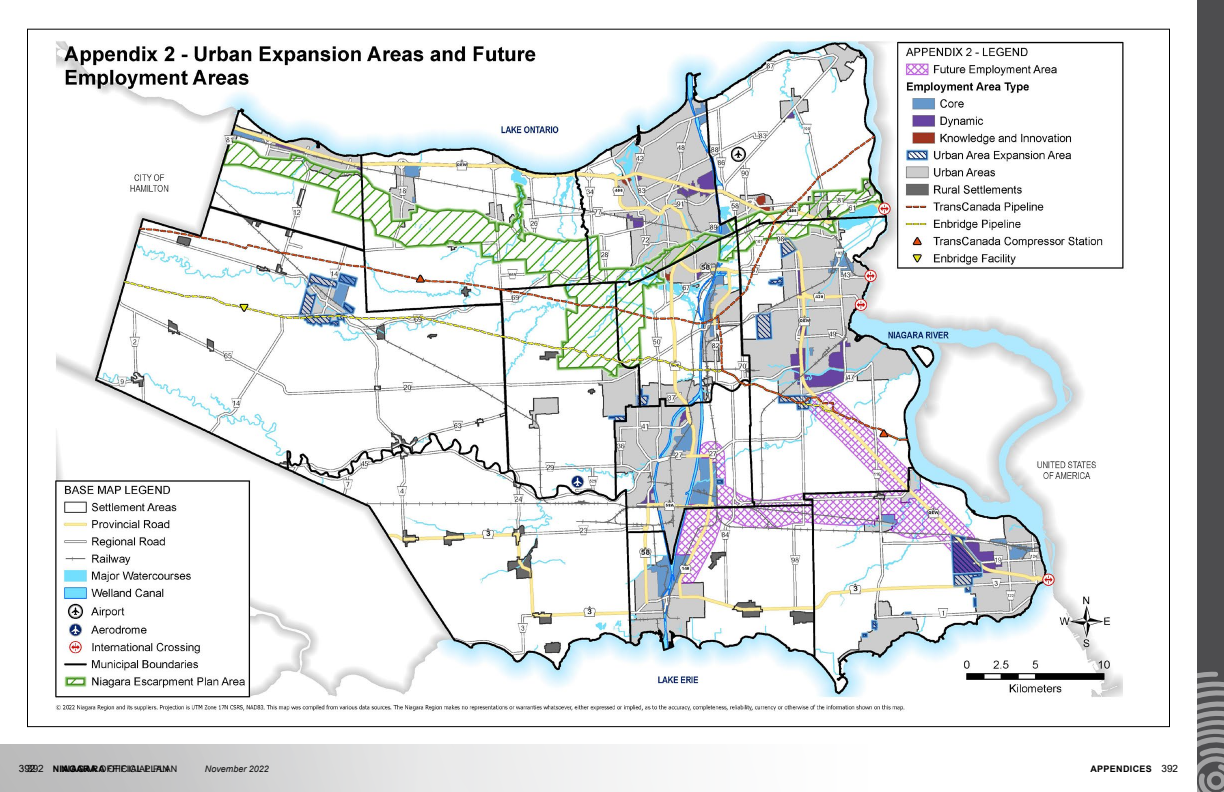
<style>
.page{position:relative;width:1224px;height:792px;background:#fff}
.page>*{position:absolute;margin:0;border:0;box-sizing:border-box;transform-origin:0 0}
.Page_Numbers{font:10px "Arial";color:#000}
.t1{font:9px "Arial";letter-spacing:.035em;color:#000}
.t2{font:700 9px "Arial";letter-spacing:.035em;color:#000}
.t3{font:italic 9px "Arial";color:#000}
.s1{font-weight:700}
.s2{font-weight:400;font-size:10px}
</style>
<div class="page">
<div style="left:1197px;top:0;width:27px;height:792px;background:#4d4d4f"></div>
<svg style="left:1197px;top:671px;width:27px;height:121px"></svg>
<div style="left:0;top:744px;width:585px;height:48px;background:linear-gradient(to right,#b6b6b7,#f6f6f6)"></div>
<img style="left:55px;top:40px;width:1069px;height:672px">
<p class="Page_Numbers" style="left:19px;top:761px;width:18px">392</p>
<p class="t1" style="left:53px;top:763px;width:118px"><span class="s1">NIAGARA</span> OFFICIAL PLAN</p>
<p class="Page_Numbers" style="left:27px;top:761px;width:18px">392</p>
<p class="t1" style="left:61px;top:763px;width:118px"><span class="s1">NIAGARA</span> OFFICIAL PLAN</p>
<p class="t3" style="left:205px;top:763px;width:66px">November 2022</p>
<p class="t2" style="left:1090px;top:762px;width:89px">APPENDICES <span class="s2">392</span></p>
</div>
